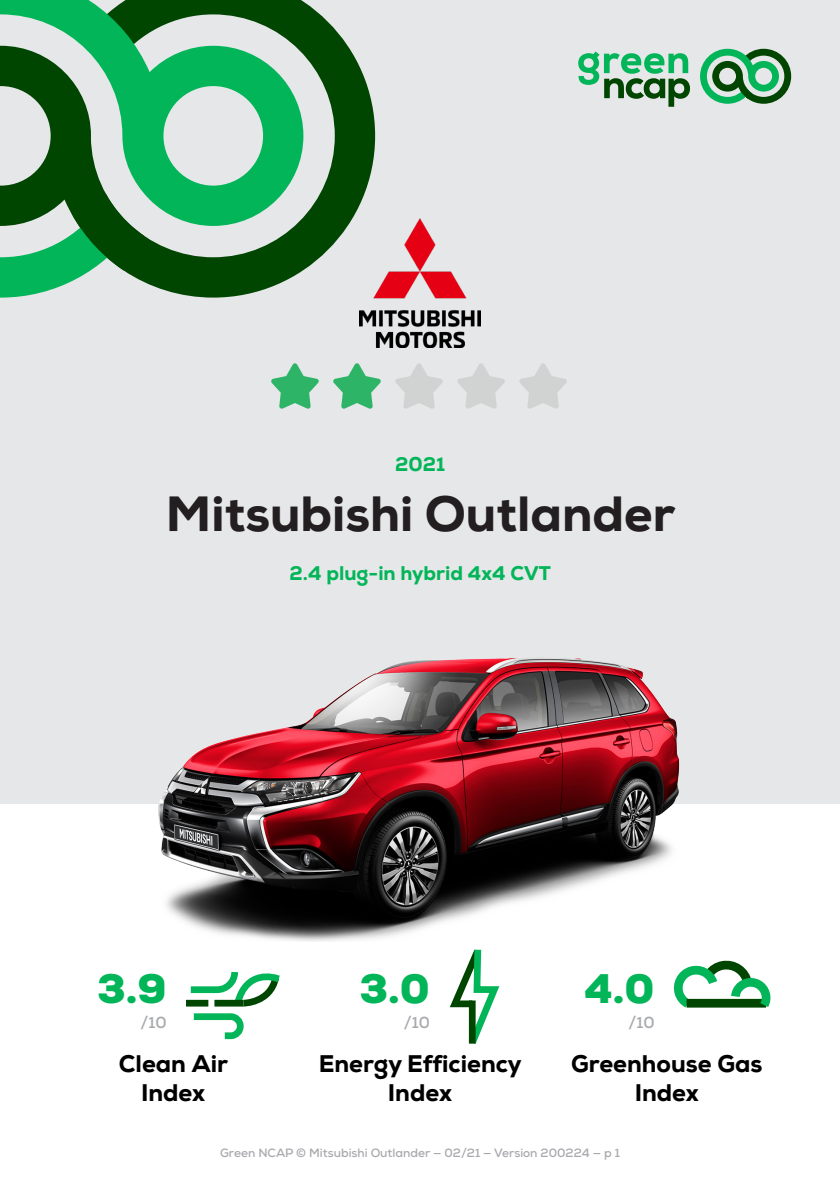
<style>
.page{position:relative;width:840px;height:1191px;background:#fff}
.page>*{position:absolute;margin:0;border:0;box-sizing:border-box;transform-origin:0 0}
.t1{font:800 49.4px "Nexa";color:#231f20}
.Index_score{font:900 40px "Nexa";color:#03b559}
.Index_title{font:800 24px "Nexa";color:#000001}
.Subtitle{font:800 19.8px "Nexa";color:#03b559}
.t2{font:700 16px "Nexa";color:#a8a9ad}
.Author2{font:700 12px "Nexa";color:#a8a9ad}
</style>
<div class="page">
<div style="left:0;top:0;width:839px;height:803px;background:#e6e7e9"></div>
<svg style="left:303px;top:1px;width:72px;height:270px;fill:#004500"></svg>
<svg style="left:0;top:0;width:303px;height:297px"></svg>
<svg style="left:73px;top:194px;width:71px;height:77px"></svg>
<svg style="left:578px;top:51px;width:111px;height:56px"></svg>
<svg style="left:700px;top:49px;width:90px;height:55px"></svg>
<img style="left:145px;top:658px;width:549px;height:283px">
<img style="left:359px;top:219px;width:121px;height:128px">
<svg style="left:271px;top:363px;width:48px;height:46px"></svg>
<svg style="left:333px;top:363px;width:48px;height:46px"></svg>
<svg style="left:395px;top:363px;width:48px;height:46px"></svg>
<svg style="left:457px;top:363px;width:48px;height:46px"></svg>
<svg style="left:519px;top:363px;width:48px;height:46px"></svg>
<svg style="left:186px;top:972px;width:94px;height:68px"></svg>
<div style="left:214px;top:999px;width:29px;height:7px;background:#004500"></div>
<svg style="left:673px;top:960px;width:94px;height:48px"></svg>
<svg style="left:450px;top:949px;width:50px;height:95px"></svg>
<div style="left:468px;top:1000px;width:7px;height:43px;background:#004500"></div>
<p class="Subtitle" style="left:395px;top:452px;width:51px">2021</p>
<p class="t1" style="left:166px;top:482px;width:510px">Mitsubishi Outlander</p>
<p class="Subtitle" style="left:289px;top:560px;width:263px">2.4 plug-in hybrid 4x4 CVT</p>
<p class="Index_score" style="left:97px;top:962px;width:71px">3.9</p>
<p class="t2" style="left:140px;top:1011px;width:28px">/10</p>
<p class="Index_title" style="left:119px;top:1048px;width:111px">Clean Air</p>
<p class="Index_title" style="left:141px;top:1077px;width:66px">Index</p>
<p class="Index_score" style="left:359px;top:962px;width:72px">3.0</p>
<p class="t2" style="left:403px;top:1011px;width:28px">/10</p>
<p class="Index_title" style="left:319px;top:1048px;width:204px">Energy Efficiency</p>
<p class="Index_title" style="left:387px;top:1077px;width:66px">Index</p>
<p class="Index_score" style="left:584px;top:962px;width:72px">4.0</p>
<p class="t2" style="left:628px;top:1011px;width:28px">/10</p>
<p class="Index_title" style="left:570px;top:1048px;width:193px">Greenhouse Gas</p>
<p class="Index_title" style="left:634px;top:1077px;width:66px">Index</p>
<p class="Author2" style="left:220px;top:1145px;width:401px">Green NCAP © Mitsubishi Outlander — 02/21 — Version 200224 — p 1</p>
</div>
